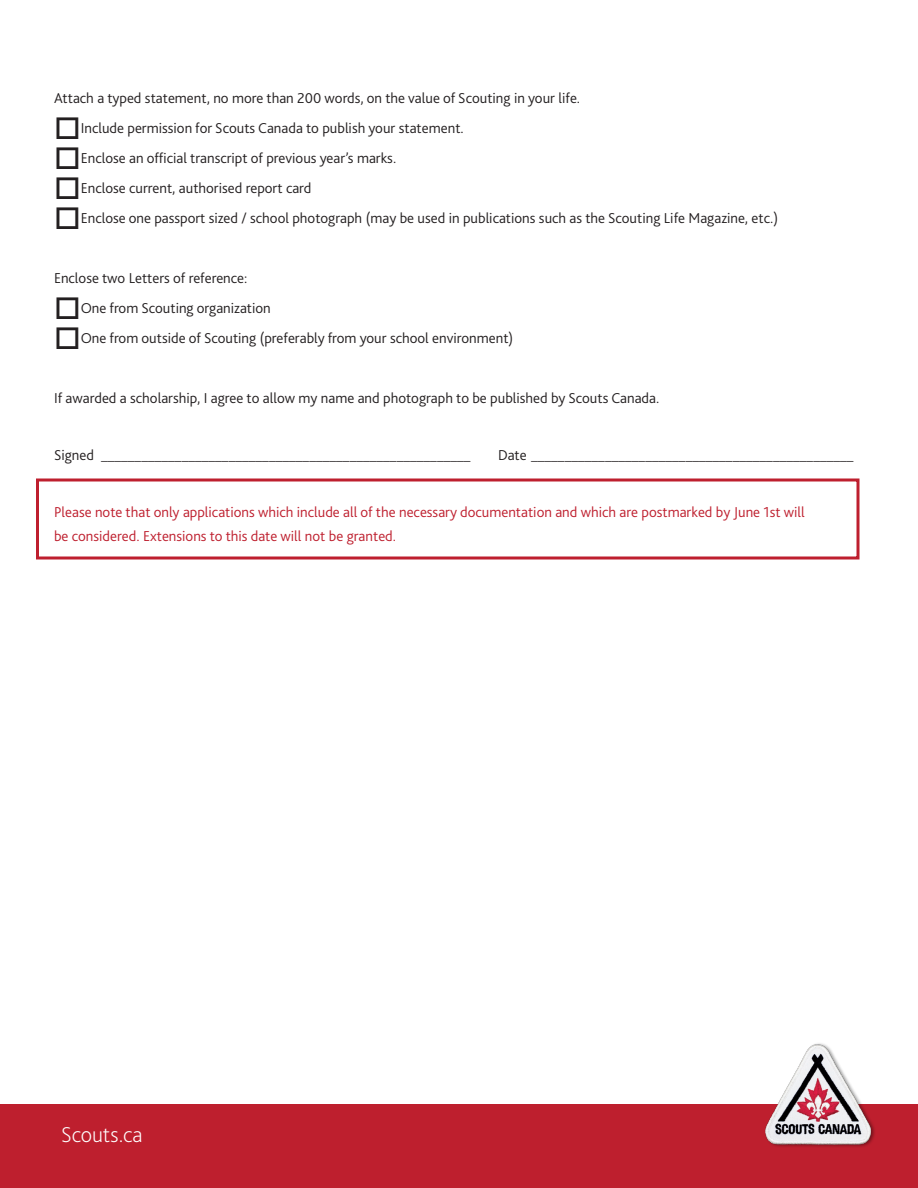
<style>
.page{position:relative;width:918px;height:1188px;background:#fff}
.page>*{position:absolute;margin:0;border:0;box-sizing:border-box;transform-origin:0 0}
.Heading_1{font:200 22.5px "Bliss 2";letter-spacing:-.005em;color:#fff}
.body{font:300 15px "Bliss 2";color:#231f20}
.body-2{font:300 15px/24px "Bliss 2";color:#be1f2e}
</style>
<div class="page">
<div style="left:0;top:1104px;width:918px;height:84px;background:#be1f2e"></div>
<img style="left:765px;top:1043px;width:110px;height:104px">
<div style="left:36px;top:478px;width:824px;height:82px;border:3px solid #be1f2e"></div>
<p class="body" style="left:54px;top:89px;width:528px">Attach a typed statement, no more than 200 words, on the value of Scouting in your life.</p>
<p class="body" style="left:54px;top:119px;width:411px">□Include permission for Scouts Canada to publish your statement.</p>
<p class="body" style="left:54px;top:149px;width:344px">□Enclose an official transcript of previous year’s marks.</p>
<p class="body" style="left:54px;top:179px;width:259px">□Enclose current, authorised report card</p>
<p class="body" style="left:54px;top:209px;width:726px">□Enclose one passport sized / school photograph (may be used in publications such as the Scouting Life Magazine, etc.)</p>
<p class="body" style="left:54px;top:269px;width:195px">Enclose two Letters of reference:</p>
<p class="body" style="left:54px;top:299px;width:218px">□One from Scouting organization</p>
<p class="body" style="left:54px;top:329px;width:461px">□One from outside of Scouting (preferably from your school environment)</p>
<p class="body" style="left:54px;top:389px;width:607px">If awarded a scholarship, I agree to allow my name and photograph to be published by Scouts Canada.</p>
<p class="body" style="left:54px;top:446px;width:418px">Signed _______________________________________________________</p>
<p class="body" style="left:498px;top:446px;width:357px">Date ________________________________________________</p>
<p class="body-2" style="left:54px;top:500px;width:752px">Please note that only applications which include all of the necessary documentation and which are postmarked by June 1st will be considered. Extensions to this date will not be granted.</p>
<p class="Heading_1" style="left:61px;top:1120px;width:83px">Scouts.ca</p>
</div>
